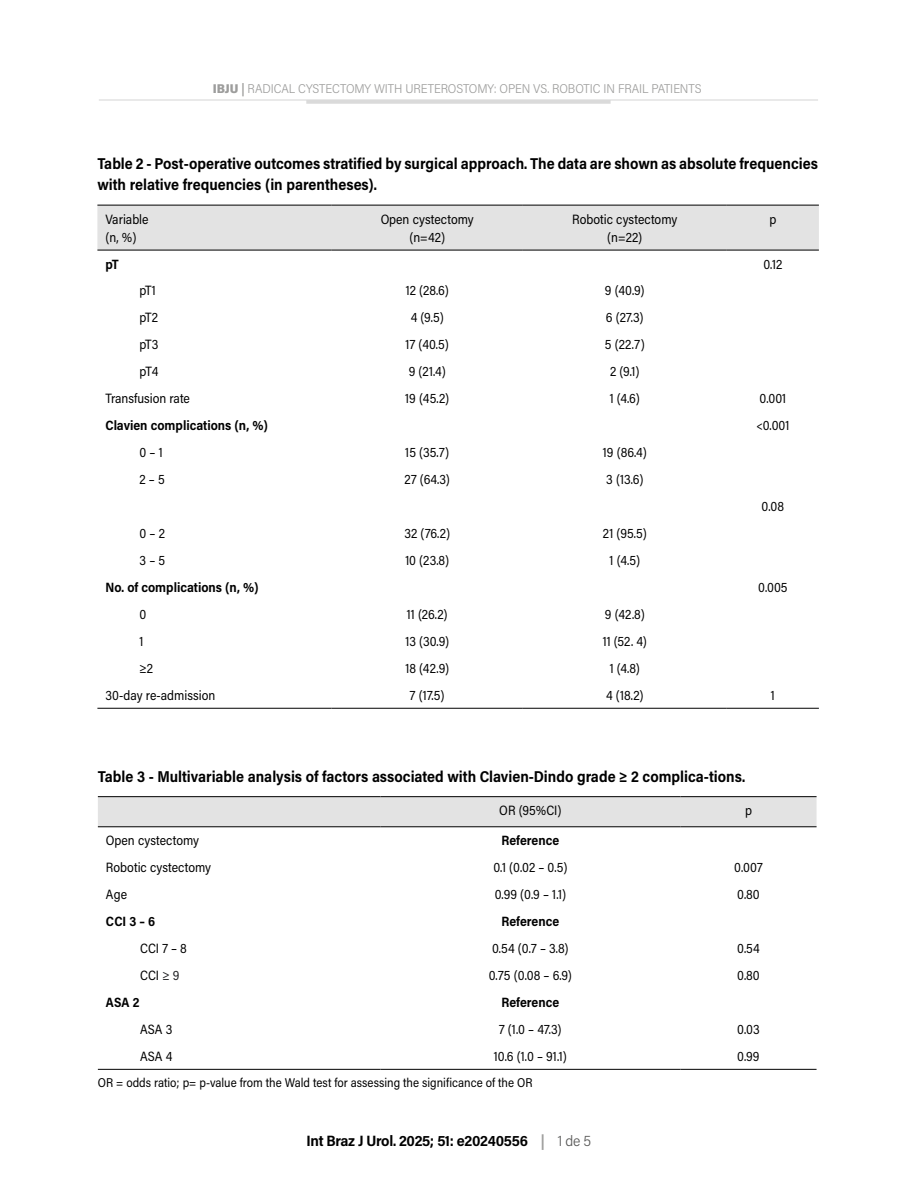
<style>
.page{position:relative;width:898px;height:1200px;background:#fff}
.page>*{position:absolute;margin:0;border:0;box-sizing:border-box;transform-origin:0 0}
.t1{font:700 15.75px/21px "Acumin Pro Semi Cond";color:#000;scale:.95 1}
.t2{font:700 15px "Acumin Pro Semi Cond";letter-spacing:-.02em;color:#000}
.t3{font:13.5px/18px "Acumin Pro Semi Cond";color:#000;text-align:center;scale:.95 1}
.t4{font:700 13.5px "Acumin Pro Semi Cond";color:#000;scale:.95 1}
.t5{font:12.75px "Acumin Pro Semi Cond";color:#000;scale:.95 1}
.t6{font:300 12.75px "Acumin Pro Semi Cond";letter-spacing:-.005em;color:#9d9d9c}
.s1{font-weight:900}
.s2{font-weight:600}
.s3{color:#202124}
.s4{color:#9d9d9c}
.s5{font-weight:300;color:#575756}
</style>
<div class="page">
<hr style="left:99px;top:99px;width:718px;height:2px;background:#e3e3e3">
<hr style="left:306px;top:100px;width:304px;height:4px;background:#dadada">
<div style="left:97px;top:206px;width:721px;height:44px;background:#e3e3e3"></div>
<hr style="left:97px;top:707px;width:234px;height:1px;background:#000">
<hr style="left:331px;top:707px;width:191px;height:1px;background:#000">
<hr style="left:522px;top:707px;width:204px;height:1px;background:#000">
<hr style="left:726px;top:707px;width:92px;height:1px;background:#000">
<hr style="left:97px;top:205px;width:234px;height:1px;background:#000">
<hr style="left:331px;top:205px;width:191px;height:1px;background:#000">
<hr style="left:522px;top:205px;width:204px;height:1px;background:#000">
<hr style="left:726px;top:205px;width:92px;height:1px;background:#000">
<hr style="left:97px;top:250px;width:234px;height:1px;background:#000">
<hr style="left:331px;top:250px;width:191px;height:1px;background:#000">
<hr style="left:522px;top:250px;width:204px;height:1px;background:#000">
<hr style="left:726px;top:250px;width:92px;height:1px;background:#000">
<div style="left:98px;top:797px;width:718px;height:29px;background:#e3e3e3"></div>
<hr style="left:98px;top:1068px;width:282px;height:1px;background:#000">
<hr style="left:380px;top:1068px;width:300px;height:1px;background:#000">
<hr style="left:680px;top:1068px;width:136px;height:1px;background:#000">
<hr style="left:98px;top:796px;width:282px;height:1px;background:#000">
<hr style="left:380px;top:796px;width:300px;height:1px;background:#000">
<hr style="left:680px;top:796px;width:136px;height:1px;background:#000">
<hr style="left:98px;top:826px;width:282px;height:1px;background:#000">
<hr style="left:380px;top:826px;width:300px;height:1px;background:#000">
<hr style="left:680px;top:826px;width:136px;height:1px;background:#000">
<p class="t6" style="left:213px;top:79px;width:490px"><span class="s1">IBJU</span> <span class="s2">|</span> RADICAL CYSTECTOMY WITH URETEROSTOMY: OPEN VS. ROBOTIC IN FRAIL PATIENTS</p>
<p class="t1" style="left:97px;top:152px;width:759px">Table 2 - Post-operative outcomes stratified by surgical approach. The data are shown as absolute frequencies with relative frequencies (in parentheses).</p>
<p class="t3" style="left:105px;top:209px;width:47px;text-align:left">Variable (n, %)</p>
<p class="t3" style="left:380px;top:209px;width:99px">Open cystectomy (n=42)</p>
<p class="t3" style="left:572px;top:209px;width:112px">Robotic cystectomy (n=22)</p>
<p class="t3" style="left:769px;top:209px;width:9px">p</p>
<p class="t4" style="left:105px;top:254px;width:16px">pT</p>
<p class="t3" style="left:763px;top:254px;width:21px">0.12</p>
<p class="t3" style="left:139px;top:281px;width:18px">pT1</p>
<p class="t3" style="left:405px;top:281px;width:47px">12 (28.6)</p>
<p class="t3" style="left:604px;top:281px;width:43px">9 (40.9)</p>
<p class="t3" style="left:139px;top:308px;width:21px">pT2</p>
<p class="t3" style="left:410px;top:308px;width:36px">4 (9.5)</p>
<p class="t3" style="left:605px;top:308px;width:41px">6 (27.3)</p>
<p class="t3" style="left:139px;top:335px;width:21px">pT3</p>
<p class="t3" style="left:405px;top:335px;width:47px">17 (40.5)</p>
<p class="t3" style="left:604px;top:335px;width:43px">5 (22.7)</p>
<p class="t3" style="left:139px;top:362px;width:21px">pT4</p>
<p class="t3" style="left:408px;top:362px;width:41px">9 (21.4)</p>
<p class="t3" style="left:610px;top:362px;width:32px">2 (9.1)</p>
<p class="t3" style="left:105px;top:389px;width:90px">Transfusion rate</p>
<p class="t3" style="left:405px;top:389px;width:48px">19 (45.2)</p>
<p class="t3" style="left:609px;top:389px;width:33px">1 (4.6)</p>
<p class="t3" style="left:759px;top:389px;width:30px">0.001</p>
<p class="t4" style="left:105px;top:416px;width:172px">Clavien complications (n, %)</p>
<p class="t3" style="left:756px;top:416px;width:36px">&lt;0.001</p>
<p class="t3" style="left:139px;top:443px;width:26px">0 – 1</p>
<p class="t3" style="left:405px;top:443px;width:48px">15 (35.7)</p>
<p class="t3" style="left:602px;top:443px;width:48px">19 (86.4)</p>
<p class="t3" style="left:139px;top:470px;width:28px">2 – 5</p>
<p class="t3" style="left:404px;top:470px;width:49px">27 (64.3)</p>
<p class="t3" style="left:606px;top:470px;width:41px">3 (13.6)</p>
<p class="t3" style="left:761px;top:496px;width:25px">0.08</p>
<p class="t3" style="left:139px;top:523px;width:28px">0 – 2</p>
<p class="t3" style="left:404px;top:523px;width:50px">32 (76.2)</p>
<p class="t3" style="left:602px;top:523px;width:48px">21 (95.5)</p>
<p class="t3" style="left:139px;top:550px;width:28px">3 – 5</p>
<p class="t3" style="left:405px;top:550px;width:48px">10 (23.8)</p>
<p class="t3" style="left:609px;top:550px;width:34px">1 (4.5)</p>
<p class="t4" style="left:105px;top:577px;width:163px">No. of complications (n, %)</p>
<p class="t3" style="left:757px;top:577px;width:33px">0.005</p>
<p class="t3" style="left:139px;top:604px;width:9px">0</p>
<p class="t3" style="left:407px;top:604px;width:44px">11 (26.2)</p>
<p class="t3" style="left:604px;top:604px;width:44px">9 (42.8)</p>
<p class="t3" style="left:139px;top:631px;width:6px">1</p>
<p class="t3" style="left:405px;top:631px;width:48px">13 (30.9)</p>
<p class="t3" style="left:602px;top:631px;width:48px">11 (52. 4)</p>
<p class="t3" style="left:139px;top:658px;width:16px">≥2</p>
<p class="t3" style="left:405px;top:658px;width:48px">18 (42.9)</p>
<p class="t3" style="left:609px;top:658px;width:33px">1 (4.8)</p>
<p class="t3" style="left:105px;top:685px;width:117px">30-day re-admission</p>
<p class="t3" style="left:410px;top:685px;width:38px">7 (17.5)</p>
<p class="t3" style="left:606px;top:685px;width:41px">4 (18.2)</p>
<p class="t3" style="left:770px;top:685px;width:6px">1</p>
<p class="t1" style="left:98px;top:764px;width:682px">Table 3 - Multivariable analysis of factors associated with Clavien-Dindo grade ≥ 2 complica-tions.</p>
<p class="t3" style="left:499px;top:800px;width:67px">OR (95%CI)</p>
<p class="t3" style="left:744px;top:800px;width:9px">p</p>
<p class="t3" style="left:106px;top:830px;width:99px">Open cystectomy</p>
<p class="t4" style="left:501px;top:830px;width:62px">Reference</p>
<p class="t3" style="left:106px;top:857px;width:112px">Robotic cystectomy</p>
<p class="t3" style="left:493px;top:857px;width:79px">0.1 (0.02 – 0.5)</p>
<p class="t3" style="left:734px;top:857px;width:31px">0.007</p>
<p class="t3" style="left:106px;top:884px;width:24px">Age</p>
<p class="t3" style="left:494px;top:884px;width:77px">0.99 (0.9 – 1.1)</p>
<p class="t3" style="left:736px;top:884px;width:25px">0.80</p>
<p class="t4" style="left:106px;top:911px;width:53px">CCI 3 – 6</p>
<p class="t4" style="left:501px;top:911px;width:62px">Reference</p>
<p class="t3" style="left:140px;top:938px;width:51px">CCI 7 – 8</p>
<p class="t3" style="left:492px;top:938px;width:82px">0.54 (0.7 – 3.8)</p>
<p class="t3" style="left:737px;top:938px;width:25px">0.54</p>
<p class="t3" style="left:140px;top:965px;width:43px">CCI <span class="s3">≥ 9</span></p>
<p class="t3" style="left:488px;top:965px;width:89px">0.75 (0.08 – 6.9)</p>
<p class="t3" style="left:736px;top:965px;width:25px">0.80</p>
<p class="t4" style="left:106px;top:992px;width:37px">ASA 2</p>
<p class="t4" style="left:501px;top:992px;width:62px">Reference</p>
<p class="t3" style="left:140px;top:1019px;width:36px">ASA 3</p>
<p class="t3" style="left:499px;top:1019px;width:67px">7 (1.0 – 47.3)</p>
<p class="t3" style="left:736px;top:1019px;width:25px">0.03</p>
<p class="t3" style="left:140px;top:1046px;width:36px">ASA 4</p>
<p class="t3" style="left:494px;top:1046px;width:78px">10.6 (1.0 – 91.1)</p>
<p class="t3" style="left:737px;top:1046px;width:25px">0.99</p>
<p class="t5" style="left:98px;top:1073px;width:459px">OR = odds ratio; p= p-value from the Wald test for assessing the significance of the OR</p>
<p class="t2" style="left:306px;top:1129px;width:286px">Int Braz J Urol. 2025; 51: e20240556 <span class="s4">|</span> <span class="s5">1 de 5</span></p>
</div>
